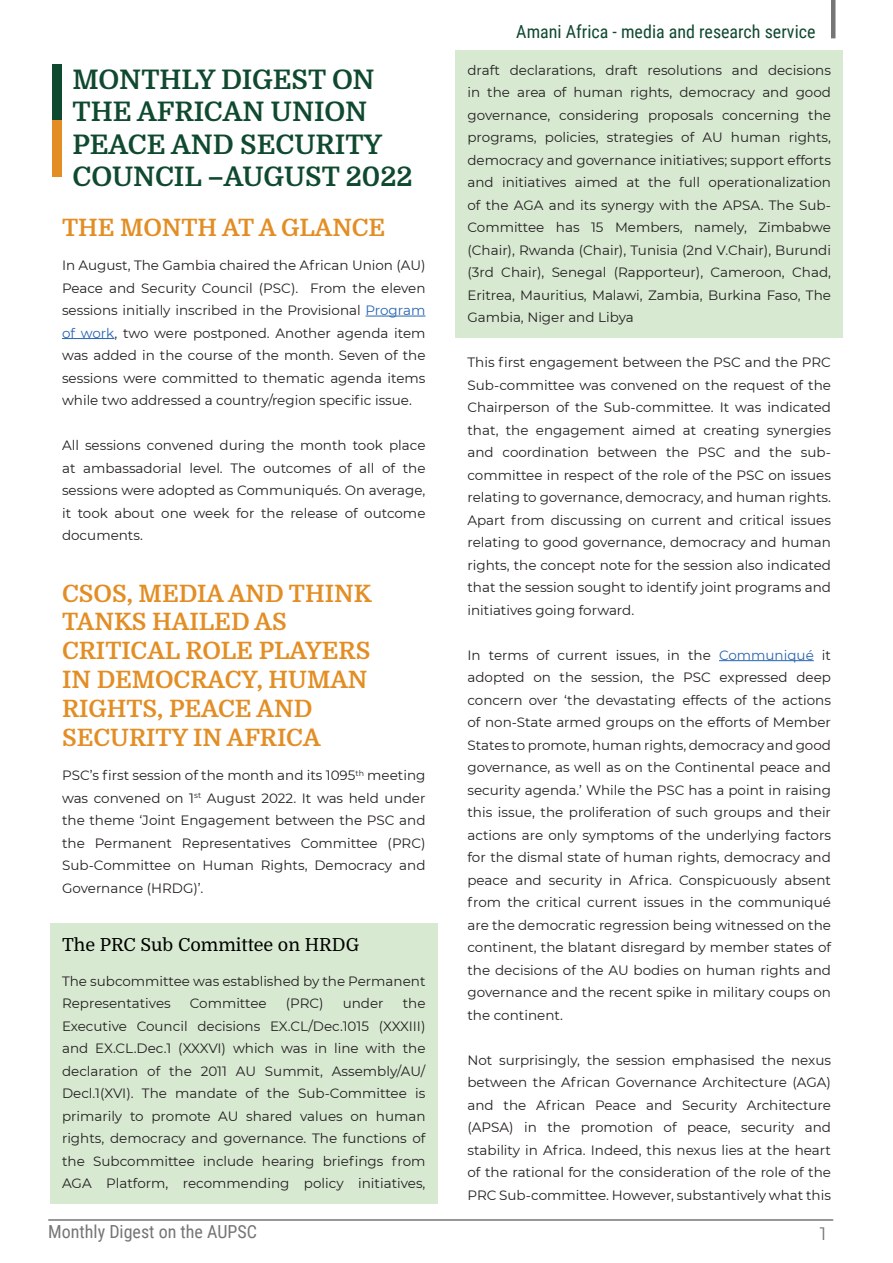
<style>
.page{position:relative;width:893px;height:1263px;background:#fff}
.page>*{position:absolute;margin:0;border:0;box-sizing:border-box;transform-origin:0 0}
.t1{font:700 27px/32.4px "Domine";color:#0f492f}
.t2{font:700 24px/28.8px "Domine";color:#e38e24}
.t3{font:18px "Roboto Condensed";color:#0f492f}
.t4{font:18px "Domine";color:#000}
.t5{font:18px "Roboto Condensed";color:#767575}
.t6{font:18px "Montserrat";color:#767575}
.t7{font:13.5px/22.5px "Montserrat";color:#231f20;text-align:justify}
.s1{color:#2865b1}
</style>
<div class="page">
<hr style="left:831px;top:0;width:4px;height:38px;background:#767575">
<hr style="left:48px;top:1219px;width:785px;height:2px;background:#767575">
<div style="left:52px;top:133px;width:10px;height:44px;background:#e38e24"></div>
<div style="left:52px;top:120px;width:10px;height:44px;background:#e38e24"></div>
<div style="left:52px;top:64px;width:10px;height:56px;background:#0f492f"></div>
<hr style="left:366px;top:316px;width:59px;height:1px;background:#2865b1">
<hr style="left:62px;top:338px;width:52px;height:1px;background:#2865b1">
<div style="left:50px;top:923px;width:387px;height:45px;background:#d8e9d2"></div>
<div style="left:50px;top:961px;width:387px;height:243px;background:#d8e9d2"></div>
<div style="left:455px;top:50px;width:388px;height:287px;background:#d8e9d2"></div>
<hr style="left:719px;top:660px;width:95px;height:1px;background:#2865b1">
<h1 class="t1" style="left:73px;top:64px;width:342px">MONTHLY DIGEST ON<br>THE AFRICAN UNION<br>PEACE AND SECURITY<br>COUNCIL –AUGUST 2022</h1>
<h2 class="t2" style="left:62px;top:213px;width:325px">THE MONTH AT A GLANCE</h2>
<p class="t7" style="left:62px;top:253px;width:365px">In August, The Gambia chaired the African Union (AU)<br>Peace and Security Council (PSC). From the eleven sessions initially inscribed in the Provisional <span class="s1">Program of work</span>, two were postponed. Another agenda item was added in the course of the month. Seven of the sessions were committed to thematic agenda items while two addressed a country/region specific issue.</p>
<p class="t7" style="left:62px;top:434px;width:365px">All sessions convened during the month took place at ambassadorial level. The outcomes of all of the sessions were adopted as Communiqués. On average, it took about one week for the release of outcome documents.</p>
<h2 class="t2" style="left:62px;top:579px;width:311px">CSOS, MEDIA AND THINK<br>TANKS HAILED AS<br>CRITICAL ROLE PLAYERS<br>IN DEMOCRACY, HUMAN<br>RIGHTS, PEACE AND<br>SECURITY IN AFRICA</h2>
<p class="t7" style="left:62px;top:763px;width:365px">PSC’s first session of the month and its 1095<sup>th</sup> meeting was convened on 1<sup>st</sup> August 2022. It was held under the theme ‘Joint Engagement between the PSC and the Permanent Representatives Committee (PRC)<br>Sub-Committee on Human Rights, Democracy and Governance (HRDG)’.</p>
<h3 class="t4" style="left:62px;top:935px;width:299px">The PRC Sub Committee on HRDG</h3>
<p class="t7" style="left:62px;top:969px;width:365px">The subcommittee was established by the Permanent<br>Representatives</p>
<p class="t7" style="left:62px;top:992px;width:365px;text-indent:341px">the Executive Council decisions EX.CL/Dec.1015 (XXXIII) and EX.CL.Dec.1 (XXXVI) which was in line with the declaration of the 2011 AU Summit, Assembly/AU/ Decl.1(XVI). The mandate of the Sub-Committee is primarily to promote AU shared values on human rights, democracy and governance. The functions of the Subcommittee include hearing briefings from AGA Platform, recommending policy initiatives,</p>
<p class="t7" style="left:190px;top:992px;width:78px">Committee</p>
<p class="t7" style="left:286px;top:992px;width:39px">(PRC)</p>
<p class="t7" style="left:343px;top:992px;width:42px">under</p>
<h3 class="t3" style="left:516px;top:19px;width:301px">Amani Africa - media and research service</h3>
<p class="t7" style="left:467px;top:58px;width:365px">draft declarations, draft resolutions and decisions in the area of human rights, democracy and good governance, considering proposals concerning the programs, policies, strategies of AU human rights, democracy and governance initiatives; support efforts and initiatives aimed at the full operationalization of the AGA and its synergy with the APSA. The Sub-Committee has 15 Members, namely, Zimbabwe (Chair), Rwanda (Chair), Tunisia (2nd V.Chair), Burundi (3rd Chair), Senegal (Rapporteur), Cameroon, Chad, Eritrea, Mauritius, Malawi, Zambia, Burkina Faso, The Gambia, Niger and Libya</p>
<p class="t7" style="left:467px;top:351px;width:365px">This first engagement between the PSC and the PRC Sub-committee was convened on the request of the Chairperson of the Sub-committee. It was indicated that, the engagement aimed at creating synergies and coordination between the PSC and the sub&shy;committee in respect of the role of the PSC on issues relating to governance, democracy, and human rights.<br>Apart from discussing on current and critical issues relating to good governance, democracy and human rights, the concept note for the session also indicated that the session sought to identify joint programs and initiatives going forward.</p>
<p class="t7" style="left:467px;top:643px;width:365px">In terms of current issues, in the <span class="s1">Communiqué</span> it adopted on the session, the PSC expressed deep concern over ‘the devastating effects of the actions of non-State armed groups on the efforts of Member States to promote, human rights, democracy and good governance, as well as on the Continental peace and security agenda.’ While the PSC has a point in raising this issue, the proliferation of such groups and their actions are only symptoms of the underlying factors for the dismal state of human rights, democracy and peace and security in Africa. Conspicuously absent from the critical current issues in the communiqué are the democratic regression being witnessed on the continent, the blatant disregard by member states of the decisions of the AU bodies on human rights and governance and the recent spike in military coups on the continent.</p>
<p class="t7" style="left:467px;top:1048px;width:365px">Not surprisingly, the session emphasised the nexus between the African Governance Architecture (AGA) and the African Peace and Security Architecture (APSA) in the promotion of peace, security and stability in Africa. Indeed, this nexus lies at the heart of the rational for the consideration of the role of the PRC Sub-committee. However, substantively what this</p>
<h3 class="t5" style="left:48px;top:1219px;width:210px">Monthly Digest on the AUPSC</h3>
<h3 class="t6" style="left:820px;top:1221px;width:8px">1</h3>
</div>
